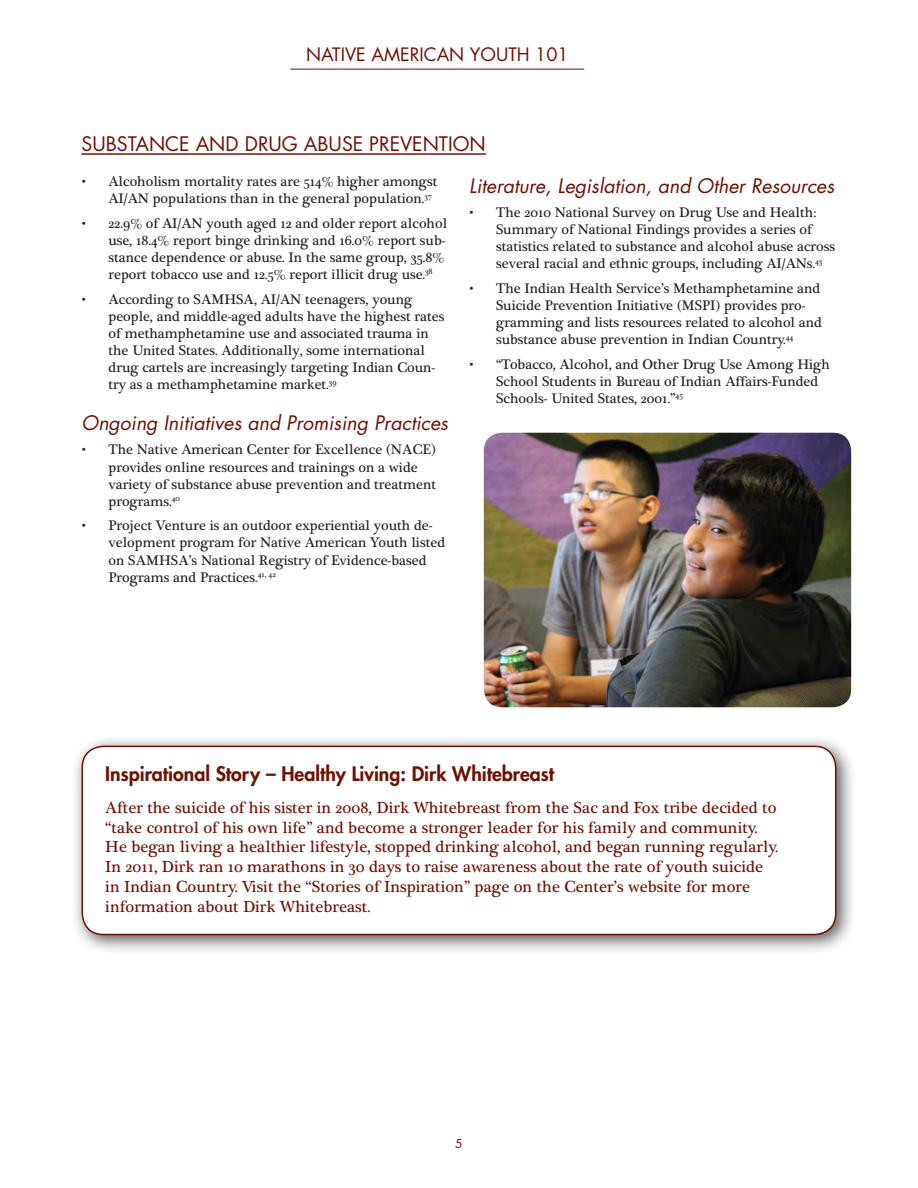
<style>
.page{position:relative;width:918px;height:1188px;background:#fff}
.page>*{position:absolute;margin:0;border:0;box-sizing:border-box;transform-origin:0 0}
.t1{font:italic 19.5px "Futura";color:#6f1000}
.t2{font:800 19.5px "Futura";color:#6f1000}
.t3{font:19.5px "Futura";color:#6f1000}
.t4{font:18px "Futura";color:#6f1000}
.t5{font:16.5px/19.8px "Plantagenet Cherokee";color:#6f1000}
.t6{font:14.25px/17.1px "Plantagenet Cherokee";color:#231f20}
.t7{font:12px "Futura";color:#6f1000}
</style>
<div class="page">
<hr style="left:290px;top:69px;width:294px;height:1px;background:#6f1000">
<hr style="left:82px;top:153px;width:404px;height:2px;background:#6f1000">
<img style="left:484px;top:433px;width:367px;height:274px">
<div style="left:71px;top:735px;width:785px;height:220px;background:#231f20;opacity:.75"></div>
<div style="left:82px;top:746px;width:754px;height:189px;background:#fff;border-radius:21px"></div>
<div style="left:82px;top:746px;width:754px;height:189px;border:2px solid #6f1000;border-radius:21px"></div>
<p class="t4" style="left:306px;top:42px;width:264px">NATIVE AMERICAN YOUTH 101</p>
<p class="t3" style="left:82px;top:131px;width:406px">SUBSTANCE AND DRUG ABUSE PREVENTION</p>
<p class="t6" style="left:109px;top:173px;width:330px;text-indent:-27px">• Alcoholism mortality rates are 514% higher amongst<br>AI/AN populations than in the general population.<sup>37</sup></p>
<p class="t6" style="left:109px;top:215px;width:340px;text-indent:-27px">• 22.9% of AI/AN youth aged 12 and older report alcohol use, 18.4% report binge drinking and 16.0% report sub&shy;stance dependence or abuse. In the same group, 35.8% report tobacco use and 12.5% report illicit drug use.<sup>38</sup></p>
<p class="t6" style="left:109px;top:291px;width:337px;text-indent:-27px">• According to SAMHSA, AI/AN teenagers, young people, and middle-aged adults have the highest rates of methamphetamine use and associated trauma in the United States. Additionally, some international drug cartels are increasingly targeting Indian Coun&shy;try as a methamphetamine market.<sup>39</sup></p>
<p class="t1" style="left:82px;top:409px;width:368px">Ongoing Initiatives and Promising Practices</p>
<p class="t6" style="left:109px;top:442px;width:329px;text-indent:-27px">• The Native American Center for Excellence (NACE) provides online resources and trainings on a wide variety of substance abuse prevention and treatment programs.<sup>40</sup></p>
<p class="t6" style="left:109px;top:517px;width:338px;text-indent:-27px">• Project Venture is an outdoor experiential youth de&shy;velopment program for Native American Youth listed on SAMHSA’s National Registry of Evidence-based Programs and Practices.<sup>41,</sup> <sup>42</sup></p>
<p class="t1" style="left:469px;top:172px;width:367px">Literature, Legislation, and Other Resources</p>
<p class="t6" style="left:496px;top:204px;width:340px;text-indent:-27px">• The 2010 National Survey on Drug Use and Health:<br>Summary of National Findings provides a series of statistics related to substance and alcohol abuse across several racial and ethnic groups, including AI/ANs.<sup>43</sup></p>
<p class="t6" style="left:496px;top:280px;width:327px;text-indent:-27px">• The Indian Health Service’s Methamphetamine and Suicide Prevention Initiative (MSPI) provides pro&shy;gramming and lists resources related to alcohol and substance abuse prevention in Indian Country.<sup>44</sup></p>
<p class="t6" style="left:496px;top:356px;width:335px;text-indent:-27px">• “Tobacco, Alcohol, and Other Drug Use Among High<br>School Students in Bureau of Indian Affairs-Funded<br>Schools- United States, 2001.”<sup>45</sup></p>
<p class="t2" style="left:105px;top:761px;width:450px">Inspirational Story – Healthy Living: Dirk Whitebreast</p>
<p class="t5" style="left:105px;top:798px;width:674px">After the suicide of his sister in 2008, Dirk Whitebreast from the Sac and Fox tribe decided to “take control of his own life” and become a stronger leader for his family and community.<br>He began living a healthier lifestyle, stopped drinking alcohol, and began running regularly.<br>In 2011, Dirk ran 10 marathons in 30 days to raise awareness about the rate of youth suicide in Indian Country. Visit the “Stories of Inspiration” page on the Center’s website for more information about Dirk Whitebreast.</p>
<p class="t7" style="left:455px;top:1135px;width:9px">5</p>
</div>
